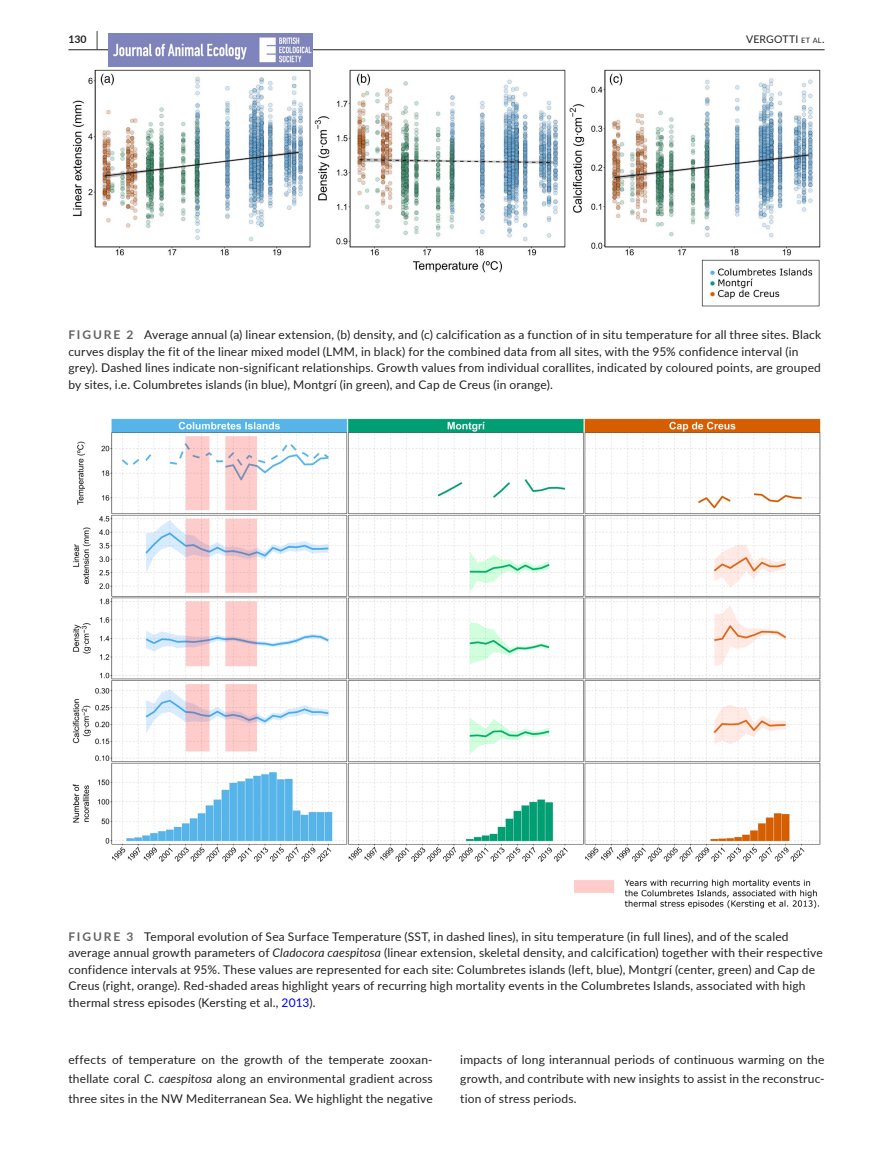
<style>
.page{position:relative;width:893px;height:1174px;background:#fff}
.page>*{position:absolute;margin:0;border:0;box-sizing:border-box;transform-origin:0 0}
.t1{font:12px/16.5px "Lato";letter-spacing:.015em;color:#231f20;text-align:justify}
.t2{font:10.5px "Lato";letter-spacing:.02em;color:#231f20}
.t3{font:700 10.5px "Lato";color:#231f20}
.s1{font-size:19.5px}
.s2{font-size:7.35px}
.s3{font-weight:700;color:#636366}
.s4{font-style:italic}
.s5{color:#00f}
</style>
<div class="page">
<hr style="left:68px;top:49px;width:756px;height:1px;background:#231f20">
<img style="left:108px;top:33px;width:204px;height:33px">
<img style="left:73px;top:69px;width:747px;height:238px">
<img style="left:73px;top:419px;width:747px;height:489px">
<p class="t3" style="left:68px;top:31px;width:31px">130 <span class="s1">|</span></p>
<p class="t2" style="left:746px;top:31px;width:80px">VERGOTTI <span class="s2">et al</span>.</p>
<p class="t1" style="left:68px;top:326px;width:754px;text-align:left"><span class="s3">FIGURE 2</span> Average annual (a) linear extension, (b) density, and (c) calcification as a function of in situ temperature for all three sites. Black curves display the fit of the linear mixed model (LMM, in black) for the combined data from all sites, with the 95% confidence interval (in grey). Dashed lines indicate non-significant relationships. Growth values from individual corallites, indicated by coloured points, are grouped by sites, i.e. Columbretes islands (in blue), Montgrí (in green), and Cap de Creus (in orange).</p>
<p class="t1" style="left:68px;top:927px;width:756px;text-align:left"><span class="s3">FIGURE 3</span> Temporal evolution of Sea Surface Temperature (SST, in dashed lines), in situ temperature (in full lines), and of the scaled average annual growth parameters of <span class="s4">Cladocora caespitosa</span> (linear extension, skeletal density, and calcification) together with their respective confidence intervals at 95%. These values are represented for each site: Columbretes islands (left, blue), Montgrí (center, green) and Cap de Creus (right, orange). Red-shaded areas highlight years of recurring high mortality events in the Columbretes Islands, associated with high thermal stress episodes (Kersting et al., <span class="s5">2013</span>).</p>
<p class="t1" style="left:68px;top:1049px;width:366px;line-height:19.5px">effects of temperature on the growth of the temperate zooxan&shy;thellate coral <span class="s4">C. caespitosa</span> along an environmental gradient across three sites in the NW Mediterranean Sea. We highlight the negative</p>
<p class="t1" style="left:460px;top:1049px;width:366px;line-height:19.5px">impacts of long interannual periods of continuous warming on the growth, and contribute with new insights to assist in the reconstruc&shy;tion of stress periods.</p>
</div>
